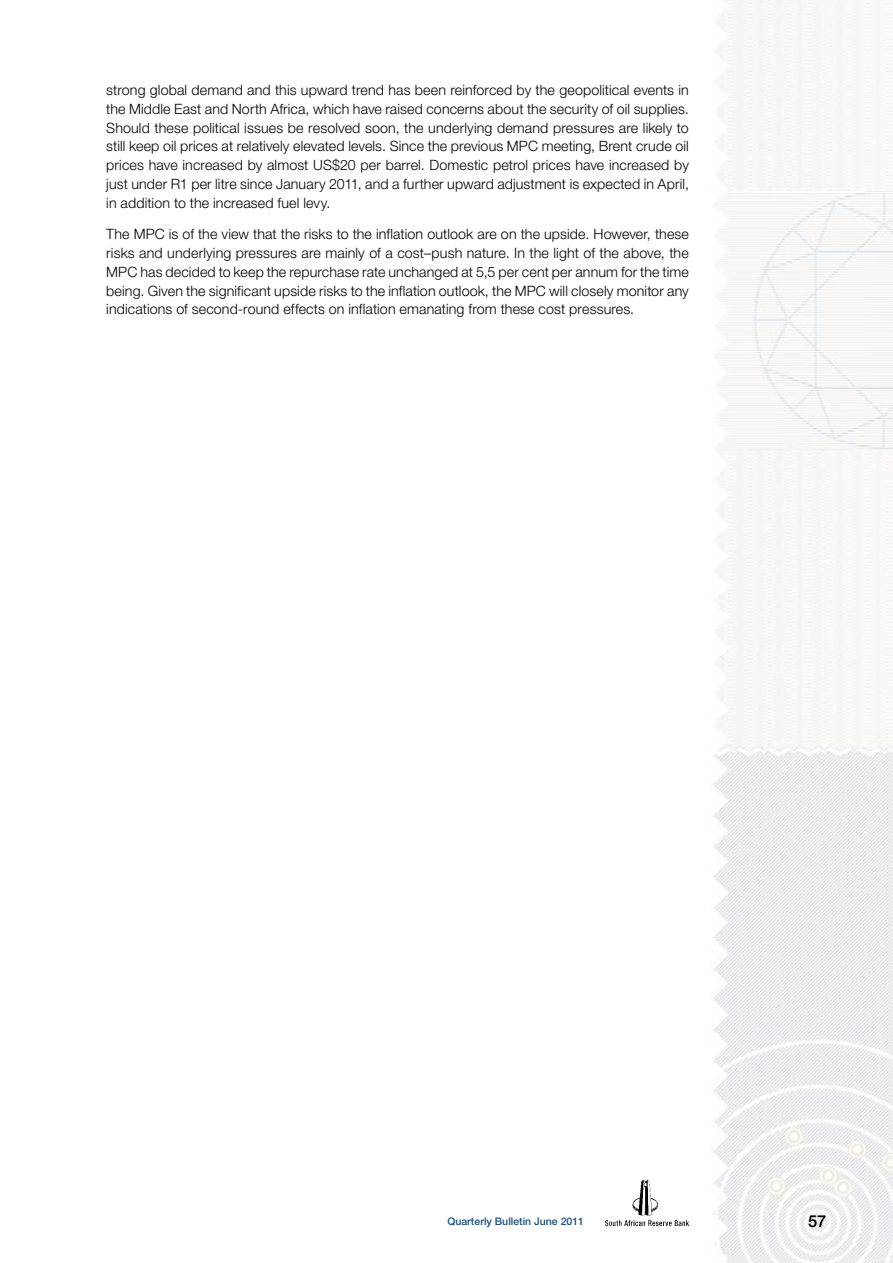
<style>
.page{position:relative;width:893px;height:1263px;background:#fff}
.page>*{position:absolute;margin:0;border:0;box-sizing:border-box;transform-origin:0 0}
.t1{font:500 16.5px "Helvetica Neue LT Pro";color:#000}
.t2{font:300 14.25px/18.8px "Helvetica Neue LT Pro";letter-spacing:.01em;color:#000;text-align:justify}
.t3{font:500 10.5px "Helvetica Neue LT Pro";color:#1c4f78}
</style>
<div class="page">
<img style="left:713px;top:0;width:180px;height:1263px">
<img style="left:605px;top:1179px;width:84px;height:48px">
<p class="t2" style="left:106px;top:80px;width:584px">strong global demand and this upward trend has been reinforced by the geopolitical events in the Middle East and North Africa, which have raised concerns about the security of oil supplies.<br>Should these political issues be resolved soon, the underlying demand pressures are likely to still keep oil prices at relatively elevated levels. Since the previous MPC meeting, Brent crude oil prices have increased by almost US$20 per barrel. Domestic petrol prices have increased by just under R1 per litre since January 2011, and a further upward adjustment is expected in April, in addition to the increased fuel levy.</p>
<p class="t2" style="left:106px;top:224px;width:584px">The MPC is of the view that the risks to the inflation outlook are on the upside. However, these risks and underlying pressures are mainly of a cost–push nature. In the light of the above, the MPC has decided to keep the repurchase rate unchanged at 5,5 per cent per annum for the time being. Given the significant upside risks to the inflation outlook, the MPC will closely monitor any indications of second-round effects on inflation emanating from these cost pressures.</p>
<p class="t3" style="left:447px;top:1215px;width:138px">Quarterly Bulletin June 2011</p>
<p class="t1" style="left:808px;top:1211px;width:20px">57</p>
</div>
